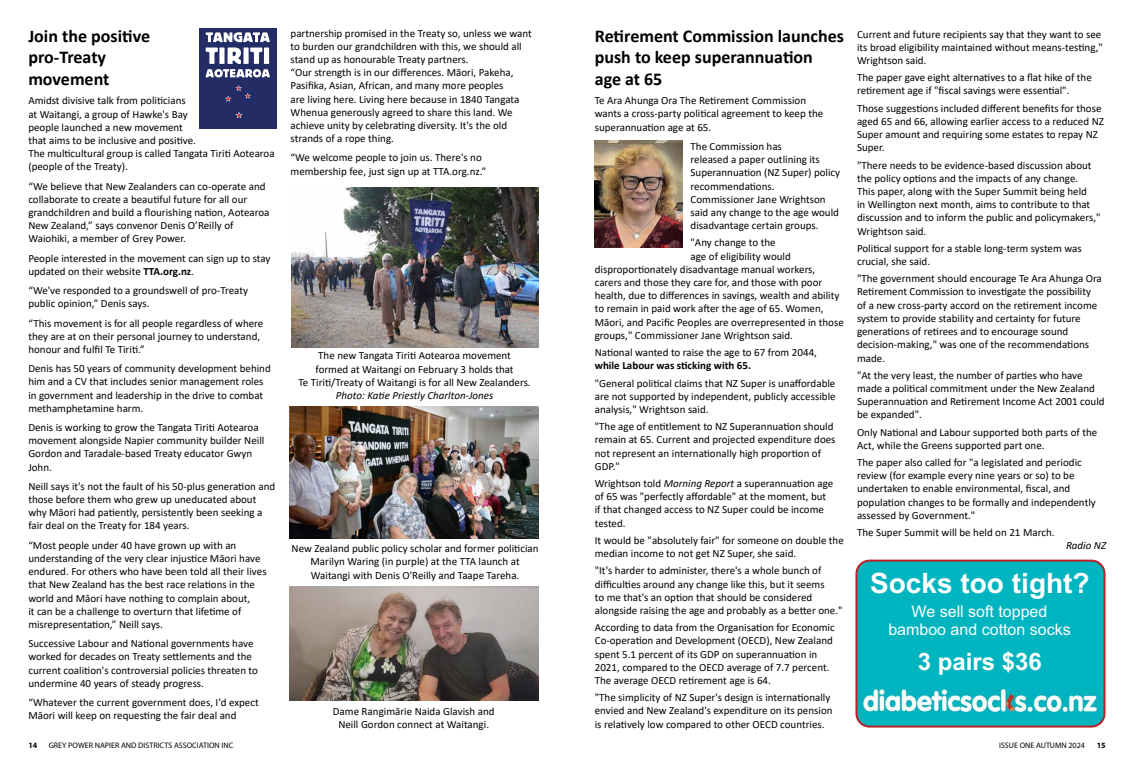
<style>
.page{position:relative;width:1134px;height:766px;background:#fff}
.page>*{position:absolute;margin:0;border:0;box-sizing:border-box;transform-origin:0 0}
.t1{font:700 28px "Arial";color:#fff}
.t2{font:700 24px "Arial";color:#fff}
.t3{font:700 18px/21.6px "Calibri";color:#000}
.t4{font:16px/17.9px "Arial";color:#fff;text-align:center}
.t5{font:11px/13.2px "Calibri";color:#000}
.t6{font:italic 11px "Calibri";color:#000}
.t7{font:700 11px "Calibri";color:#000}
.t8{font:8px "Myriad Pro";color:#000}
.t9{font:700 8px "Myriad Pro";color:#000}
.s1{font-weight:700}
.s2{font-style:italic}
</style>
<div class="page">
<div style="left:858px;top:562px;width:246px;height:164px;background:#00b4c0"></div>
<img style="left:860px;top:686px;width:113px;height:25px">
<img style="left:960px;top:688px;width:140px;height:24px">
<div style="left:855px;top:559px;width:250px;height:168px;border:2px solid #bd2025;border-radius:13px"></div>
<img style="left:289px;top:586px;width:249px;height:114px">
<img style="left:291px;top:187px;width:248px;height:160px">
<img style="left:289px;top:406px;width:249px;height:132px">
<div style="left:199px;top:28px;width:77px;height:101px;background:#232c65"></div>
<svg style="left:225px;top:85px;width:26px;height:17px"></svg>
<svg style="left:235px;top:111px;width:8px;height:7px"></svg>
<svg style="left:206px;top:32px;width:64px;height:45px"></svg>
<img style="left:595px;top:140px;width:87px;height:107px">
<h3 class="t3" style="left:28px;top:25px;width:123px">Join the positive pro-Treaty movement</h3>
<p class="t5" style="left:28px;top:94px;width:248px">Amidst divisive talk from politicians<br>at Waitangi, a group of Hawke's Bay<br>people launched a new movement<br>that aims to be inclusive and positive.<br>The multicultural group is called Tangata Tiriti Aotearoa (people of the Treaty).</p>
<p class="t5" style="left:28px;top:179px;width:243px">“We believe that New Zealanders can co-operate and collaborate to create a beautiful future for all our grandchildren and build a flourishing nation, Aotearoa New Zealand,” says convenor Denis O’Reilly of Waiohiki, a member of Grey Power.</p>
<p class="t5" style="left:28px;top:251px;width:244px">People interested in the movement can sign up to stay updated on their website <span class="s1">TTA.org.nz</span>.</p>
<p class="t5" style="left:28px;top:283px;width:221px">“We've responded to a groundswell of pro-Treaty public opinion,” Denis says.</p>
<p class="t5" style="left:28px;top:316px;width:237px">“This movement is for all people regardless of where they are at on their personal journey to understand, honour and fulfil Te Tiriti.”</p>
<p class="t5" style="left:28px;top:361px;width:244px">Denis has 50 years of community development behind him and a CV that includes senior management roles in government and leadership in the drive to combat methamphetamine harm.</p>
<p class="t5" style="left:28px;top:420px;width:238px">Denis is working to grow the Tangata Tiriti Aotearoa movement alongside Napier community builder Neill Gordon and Taradale-based Treaty educator Gwyn John.</p>
<p class="t5" style="left:28px;top:479px;width:248px">Neill says it's not the fault of his 50-plus generation and those before them who grew up uneducated about why Māori had patiently, persistently been seeking a fair deal on the Treaty for 184 years.</p>
<p class="t5" style="left:28px;top:538px;width:240px">“Most people under 40 have grown up with an understanding of the very clear injustice Māori have endured. For others who have been told all their lives that New Zealand has the best race relations in the world and Māori have nothing to complain about,<br>it can be a challenge to overturn that lifetime of misrepresentation,” Neill says.</p>
<p class="t5" style="left:28px;top:636px;width:231px">Successive Labour and National governments have worked for decades on Treaty settlements and the current coalition's controversial policies threaten to undermine 40 years of steady progress.</p>
<p class="t5" style="left:28px;top:695px;width:232px">“Whatever the current government does, I'd expect<br>Māori will keep on requesting the fair deal and</p>
<p class="t5" style="left:291px;top:26px;width:243px">partnership promised in the Treaty so, unless we want to burden our grandchildren with this, we should all stand up as honourable Treaty partners.<br>“Our strength is in our differences. Māori, Pakeha, Pasifika, Asian, African, and many more peoples<br>are living here. Living here because in 1840 Tangata Whenua generously agreed to share this land. We achieve unity by celebrating diversity. It's the old strands of a rope thing.</p>
<p class="t5" style="left:291px;top:151px;width:197px">“We welcome people to join us. There's no membership fee, just sign up at TTA.org.nz.”</p>
<p class="t5" style="left:298px;top:349px;width:234px;text-align:center">The new Tangata Tiriti Aotearoa movement<br>formed at Waitangi on February 3 holds that<br>Te Tiriti/Treaty of Waitangi is for all New Zealanders.</p>
<p class="t6" style="left:336px;top:387px;width:159px">Photo: Katie Priestly Charlton-Jones</p>
<p class="t5" style="left:292px;top:541px;width:248px;text-align:center">New Zealand public policy scholar and former politician<br>Marilyn Waring (in purple) at the TTA launch at<br>Waitangi with Denis O'Reilly and Taape Tareha.</p>
<p class="t5" style="left:333px;top:704px;width:163px;text-align:center">Dame Rangimārie Naida Glavish and<br>Neill Gordon connect at Waitangi.</p>
<h3 class="t3" style="left:595px;top:25px;width:251px">Retirement Commission launches push to keep superannuation<br>age at 65</h3>
<p class="t5" style="left:595px;top:94px;width:230px">Te Ara Ahunga Ora The Retirement Commission wants a cross-party political agreement to keep the superannuation age at 65.</p>
<p class="t5" style="left:690px;top:139px;width:151px">The Commission has<br>released a paper outlining its<br>Superannuation (NZ Super) policy recommendations.<br>Commissioner Jane Wrightson said any change to the age would disadvantage certain groups.</p>
<p class="t5" style="left:690px;top:236px;width:87px">"Any change to the</p>
<p class="t5" style="left:690px;top:249px;width:102px">age of eligibility would</p>
<p class="t5" style="left:595px;top:262px;width:222px">disproportionately disadvantage manual workers,</p>
<p class="t5" style="left:595px;top:275px;width:229px">carers and those they care for, and those with poor</p>
<p class="t5" style="left:595px;top:288px;width:246px">health, due to differences in savings, wealth and ability</p>
<p class="t5" style="left:595px;top:302px;width:230px">to remain in paid work after the age of 65. Women,</p>
<p class="t5" style="left:595px;top:315px;width:251px">Māori, and Pacific Peoples are overrepresented in those</p>
<p class="t5" style="left:595px;top:328px;width:200px">groups," Commissioner Jane Wrightson said.</p>
<p class="t5" style="left:595px;top:345px;width:224px">National wanted to raise the age to 67 from 2044,</p>
<p class="t7" style="left:595px;top:358px;width:158px">while Labour was sticking with 65.</p>
<p class="t5" style="left:595px;top:376px;width:242px;text-align:justify">"General political claims that NZ Super is unaffordable are not supported by independent, publicly accessible analysis," Wrightson said.</p>
<p class="t5" style="left:595px;top:419px;width:242px">"The age of entitlement to NZ Superannuation should remain at 65. Current and projected expenditure does not represent an internationally high proportion of GDP."</p>
<p class="t5" style="left:595px;top:476px;width:240px">Wrightson told <span class="s2">Morning Report</span> a superannuation age of 65 was "perfectly affordable" at the moment, but if that changed access to NZ Super could be income tested.</p>
<p class="t5" style="left:595px;top:533px;width:251px">It would be "absolutely fair" for someone on double the median income to not get NZ Super, she said.</p>
<p class="t5" style="left:595px;top:563px;width:249px">"It's harder to administer, there's a whole bunch of difficulties around any change like this, but it seems<br>to me that's an option that should be considered alongside raising the age and probably as a better one."</p>
<p class="t5" style="left:595px;top:620px;width:241px">According to data from the Organisation for Economic Co-operation and Development (OECD), New Zealand spent 5.1 percent of its GDP on superannuation in 2021, compared to the OECD average of 7.7 percent.<br>The average OECD retirement age is 64.</p>
<p class="t5" style="left:595px;top:690px;width:239px">"The simplicity of NZ Super's design is internationally envied and New Zealand's expenditure on its pension is relatively low compared to other OECD countries.</p>
<p class="t5" style="left:857px;top:27px;width:247px">Current and future recipients say that they want to see its broad eligibility maintained without means-testing,"<br>Wrightson said.</p>
<p class="t5" style="left:857px;top:71px;width:236px">The paper gave eight alternatives to a flat hike of the retirement age if "fiscal savings were essential".</p>
<p class="t5" style="left:857px;top:101px;width:248px">Those suggestions included different benefits for those aged 65 and 66, allowing earlier access to a reduced NZ Super amount and requiring some estates to repay NZ Super.</p>
<p class="t5" style="left:857px;top:158px;width:245px">"There needs to be evidence-based discussion about the policy options and the impacts of any change.<br>This paper, along with the Super Summit being held<br>in Wellington next month, aims to contribute to that discussion and to inform the public and policymakers," Wrightson said.</p>
<p class="t5" style="left:857px;top:241px;width:226px">Political support for a stable long-term system was crucial, she said.</p>
<p class="t5" style="left:857px;top:271px;width:246px">"The government should encourage Te Ara Ahunga Ora Retirement Commission to investigate the possibility of a new cross-party accord on the retirement income system to provide stability and certainty for future generations of retirees and to encourage sound decision-making," was one of the recommendations made.</p>
<p class="t5" style="left:857px;top:368px;width:249px">"At the very least, the number of parties who have made a political commitment under the New Zealand Superannuation and Retirement Income Act 2001 could be expanded".</p>
<p class="t5" style="left:857px;top:425px;width:242px">Only National and Labour supported both parts of the<br>Act, while the Greens supported part one.</p>
<p class="t5" style="left:857px;top:455px;width:240px">The paper also called for "a legislated and periodic review (for example every nine years or so) to be undertaken to enable environmental, fiscal, and population changes to be formally and independently assessed by Government."</p>
<p class="t5" style="left:857px;top:525px;width:199px">The Super Summit will be held on 21 March.</p>
<p class="t6" style="left:1066px;top:538px;width:42px">Radio NZ</p>
<h1 class="t1" style="left:870px;top:563px;width:221px">Socks too tight?</h1>
<h3 class="t4" style="left:888px;top:602px;width:184px">We sell soft topped bamboo and cotton socks</h3>
<h2 class="t2" style="left:918px;top:644px;width:126px">3 pairs $36</h2>
<p class="t9" style="left:28px;top:739px;width:10px">14</p>
<p class="t8" style="left:49px;top:739px;width:186px">GREY POWER NAPIER AND DISTRICTS ASSOCIATION INC</p>
<p class="t8" style="left:999px;top:739px;width:87px">ISSUE ONE AUTUMN 2024</p>
<p class="t9" style="left:1097px;top:739px;width:10px">15</p>
</div>
